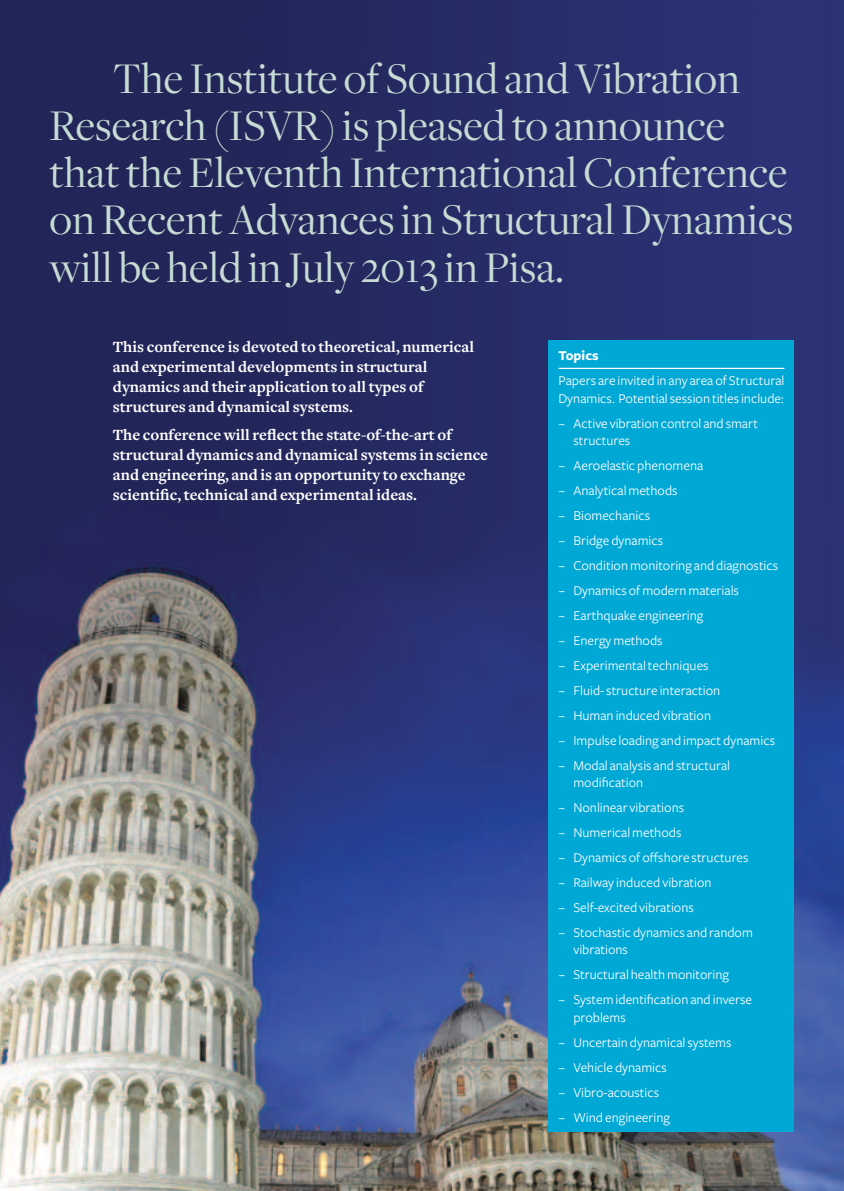
<style>
.page{position:relative;width:844px;height:1191px;background:#fff}
.page>*{position:absolute;margin:0;border:0;box-sizing:border-box;transform-origin:0 0}
.t1{font:45.5px/47.2px "Freight Disp";color:#c5dbd4}
.t2{font:700 16.1px/20.1px "Freight Text";color:#fff}
.t3{font:14px/25px "Freight Sans";color:#fff}
.t4{font:700 14px "Freight Sans";color:#fff}
.s1{font-family:"Freight Text"}
</style>
<div class="page">
<img style="left:0;top:0;width:843px;height:1191px">
<div style="left:548px;top:340px;width:246px;height:791px;background:#00a8d5"></div>
<hr style="left:558px;top:368px;width:226px;height:1px;background:#fff">
<h1 class="t1" style="left:50px;top:56px;width:745px;text-indent:63px">The Institute of Sound and Vibration Research (ISVR) is pleased to announce that the Eleventh International Conference on Recent Advances in Structural Dynamics will be held in July 2013 in Pisa.</h1>
<p class="t2" style="left:113px;top:337px;width:362px">This conference is devoted to theoretical, numerical and experimental developments in structural dynamics and their application to all types of structures and dynamical systems.</p>
<p class="t2" style="left:113px;top:425px;width:376px">The conference will reflect the state-of-the-art of structural dynamics and dynamical systems in science and engineering, and is an opportunity to exchange scientific, technical and experimental ideas.</p>
<p class="t4" style="left:558px;top:348px;width:42px">Topics</p>
<p class="t3" style="left:558px;top:372px;width:227px;line-height:17.5px">Papers are invited in any area of Structural<br>Dynamics. Potential session titles include:</p>
<p class="t3" style="left:573px;top:415px;width:186px;line-height:17.5px;text-indent:-15px"><span class="s1">−</span> Active vibration control and smart structures</p>
<p class="t3" style="left:558px;top:453px;width:221px"><span class="s1">−</span> Aeroelastic phenomena<br><span class="s1">−</span> Analytical methods<br><span class="s1">−</span> Biomechanics<br><span class="s1">−</span> Bridge dynamics<br><span class="s1">−</span> Condition monitoring and diagnostics <span class="s1">−</span> Dynamics of modern materials<br><span class="s1">−</span> Earthquake engineering<br><span class="s1">−</span> Energy methods<br><span class="s1">−</span> Experimental techniques<br><span class="s1">−</span> Fluid- structure interaction<br><span class="s1">−</span> Human induced vibration<br><span class="s1">−</span> Impulse loading and impact dynamics <span class="s1">−</span> Modal analysis and structural</p>
<p class="t3" style="left:558px;top:770px;width:196px;text-indent:15px">modification<br><span class="s1">−</span> Nonlinear vibrations<br><span class="s1">−</span> Numerical methods<br><span class="s1">−</span> Dynamics of offshore structures <span class="s1">−</span> Railway induced vibration<br><span class="s1">−</span> Self-excited vibrations<br><span class="s1">−</span> Stochastic dynamics and random</p>
<p class="t3" style="left:558px;top:937px;width:195px;text-indent:15px">vibrations<br><span class="s1">−</span> Structural health monitoring<br><span class="s1">−</span> System identification and inverse</p>
<p class="t3" style="left:558px;top:1005px;width:174px;text-indent:15px">problems<br><span class="s1">−</span> Uncertain dynamical systems <span class="s1">−</span> Vehicle dynamics<br><span class="s1">−</span> Vibro-acoustics<br><span class="s1">−</span> Wind engineering</p>
</div>
